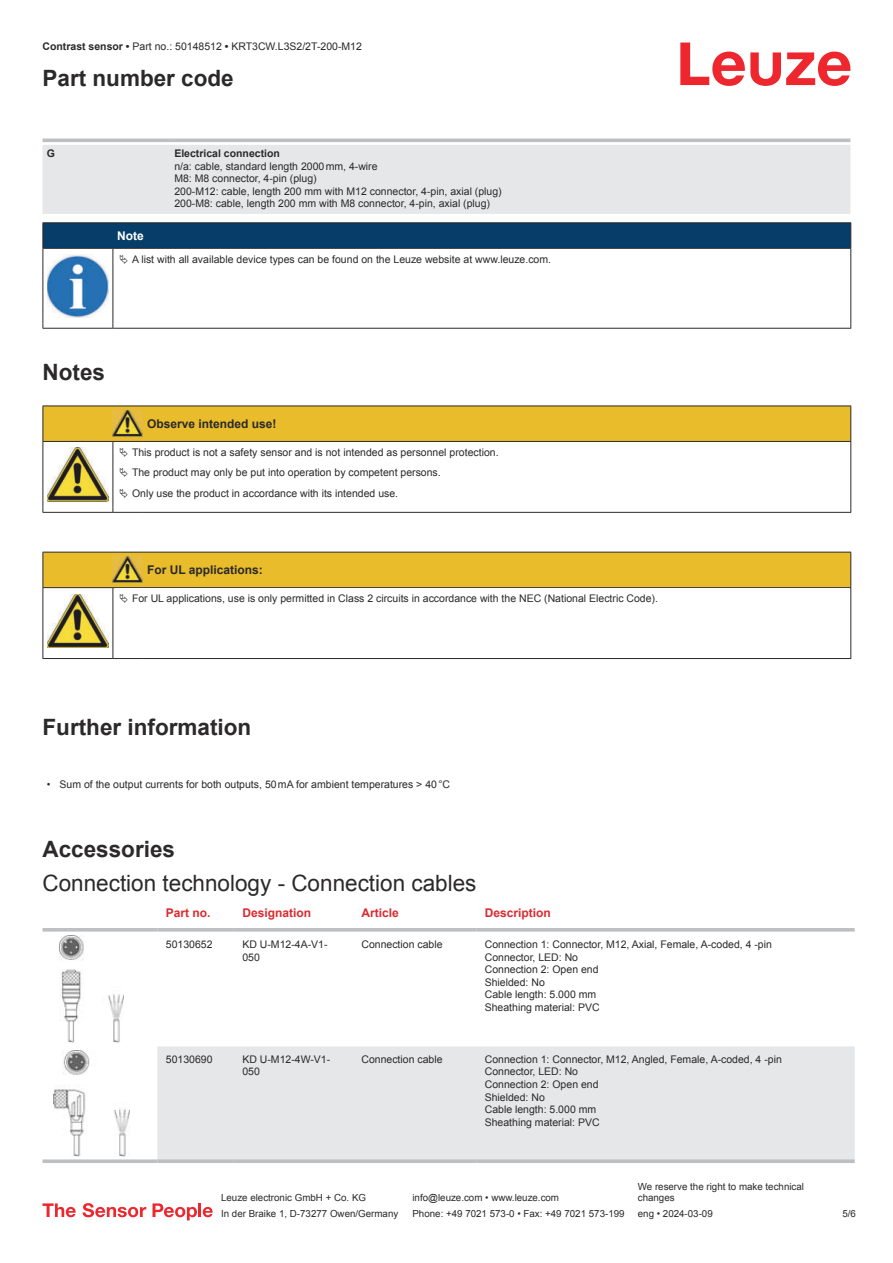
<style>
.page{position:relative;width:893px;height:1263px;background:#fff}
.page>*{position:absolute;margin:0;border:0;box-sizing:border-box;transform-origin:0 0}
.t1{font:700 22.5px "Arial";color:#2b292a}
.t2{font:22.5px "Arial";color:#2b292a}
.t3{font:700 12px "Arial";color:#2b292a}
.t4{font:700 12px "Arial";color:#db2a30}
.t5{font:700 12px "Arial";color:#fff}
.t6{font:10.5px/12.6px "Arial";color:#2b292a}
.t7{font:700 10.5px "Arial";color:#2b292a}
.t8{font:9.75px/11.7px "Arial";color:#2b292a}
.s1{font-weight:700}
</style>
<div class="page">
<svg style="left:680px;top:43px;width:170px;height:43px"></svg>
<svg style="left:43px;top:138px;width:807px;height:1px"></svg>
<div style="left:43px;top:145px;width:807px;height:69px;background:#e6e7e9"></div>
<hr style="left:43px;top:139px;width:127px;height:3px;background:#bdbfc1">
<hr style="left:170px;top:139px;width:680px;height:3px;background:#bdbfc1">
<svg style="left:43px;top:931px;width:812px;height:225px"></svg>
<div style="left:157px;top:1046px;width:698px;height:113px;background:#e6e7e9"></div>
<hr style="left:43px;top:928px;width:114px;height:3px;background:#bdbfc1">
<hr style="left:157px;top:928px;width:77px;height:3px;background:#bdbfc1">
<hr style="left:234px;top:928px;width:119px;height:3px;background:#bdbfc1">
<hr style="left:353px;top:928px;width:123px;height:3px;background:#bdbfc1">
<hr style="left:476px;top:928px;width:379px;height:3px;background:#bdbfc1">
<svg style="left:43px;top:1159px;width:114px;height:4px"></svg>
<svg style="left:157px;top:1159px;width:77px;height:4px"></svg>
<svg style="left:234px;top:1159px;width:119px;height:4px"></svg>
<svg style="left:353px;top:1159px;width:123px;height:4px"></svg>
<svg style="left:476px;top:1159px;width:379px;height:4px;fill:#bdbfc1"></svg>
<img style="left:59px;top:936px;width:65px;height:106px">
<img style="left:54px;top:1051px;width:75px;height:106px">
<svg style="left:43px;top:1203px;width:33px;height:14px"></svg>
<svg style="left:83px;top:1203px;width:63px;height:14px"></svg>
<svg style="left:153px;top:1203px;width:44px;height:17px"></svg>
<hr style="left:198px;top:1203px;width:3px;height:14px;background:#ed272d">
<svg style="left:203px;top:1207px;width:10px;height:10px"></svg>
<svg style="left:44px;top:249px;width:806px;height:79px"></svg>
<hr style="left:43px;top:222px;width:70px;height:1px;background:#2b292a">
<hr style="left:43px;top:248px;width:70px;height:1px;background:#2b292a">
<hr style="left:113px;top:222px;width:738px;height:1px;background:#2b292a">
<svg style="left:43px;top:223px;width:808px;height:25px"></svg>
<hr style="left:113px;top:248px;width:738px;height:1px;background:#2b292a">
<hr style="left:43px;top:249px;width:1px;height:75px;background:#2b292a">
<hr style="left:113px;top:249px;width:1px;height:75px;background:#2b292a">
<hr style="left:850px;top:249px;width:1px;height:75px;background:#2b292a">
<hr style="left:43px;top:328px;width:70px;height:1px;background:#2b292a">
<hr style="left:113px;top:328px;width:738px;height:1px;background:#2b292a">
<img style="left:47px;top:255px;width:61px;height:62px">
<div style="left:115px;top:249px;width:734px;height:20px;background:#fff"></div>
<hr style="left:43px;top:512px;width:70px;height:1px;background:#2b292a">
<hr style="left:113px;top:512px;width:30px;height:1px;background:#2b292a">
<hr style="left:143px;top:512px;width:708px;height:1px;background:#2b292a">
<div style="left:44px;top:553px;width:806px;height:34px;background:#e8bc2a"></div>
<hr style="left:43px;top:552px;width:70px;height:1px;background:#2b292a">
<hr style="left:43px;top:552px;width:1px;height:35px;background:#2b292a">
<hr style="left:43px;top:587px;width:70px;height:1px;background:#2b292a">
<hr style="left:113px;top:552px;width:30px;height:1px;background:#2b292a">
<hr style="left:113px;top:587px;width:30px;height:1px;background:#2b292a">
<hr style="left:143px;top:552px;width:708px;height:1px;background:#2b292a">
<hr style="left:850px;top:552px;width:1px;height:35px;background:#2b292a">
<hr style="left:143px;top:587px;width:708px;height:1px;background:#2b292a">
<hr style="left:43px;top:588px;width:1px;height:66px;background:#2b292a">
<hr style="left:113px;top:588px;width:1px;height:66px;background:#2b292a">
<hr style="left:850px;top:588px;width:1px;height:66px;background:#2b292a">
<hr style="left:43px;top:658px;width:70px;height:1px;background:#2b292a">
<hr style="left:113px;top:658px;width:30px;height:1px;background:#2b292a">
<hr style="left:143px;top:658px;width:708px;height:1px;background:#2b292a">
<img style="left:113px;top:556px;width:30px;height:27px">
<img style="left:47px;top:594px;width:61px;height:54px">
<svg style="left:43px;top:406px;width:808px;height:106px"></svg>
<p class="t6" style="left:43px;top:41px;width:321px"><span class="s1">Contrast sensor •</span> Part no.: 50148512 <span class="s1">•</span> KRT3CW.L3S2/2T-200-M12</p>
<h1 class="t1" style="left:43px;top:70px;width:193px">Part number code</h1>
<p class="t7" style="left:47px;top:149px;width:10px">G</p>
<p class="t7" style="left:174px;top:149px;width:107px">Electrical connection</p>
<p class="t6" style="left:174px;top:161px;width:329px">n/a: cable, standard length 2000 mm, 4-wire<br>M8: M8 connector, 4-pin (plug)<br>200-M12: cable, length 200 mm with M12 connector, 4-pin, axial (plug)<br>200-M8: cable, length 200 mm with M8 connector, 4-pin, axial (plug)</p>
<p class="t5" style="left:117px;top:231px;width:28px">Note</p>
<p class="t6" style="left:132px;top:254px;width:421px">A list with all available device types can be found on the Leuze website at www.leuze.com.</p>
<h1 class="t1" style="left:43px;top:363px;width:64px">Notes</h1>
<p class="t3" style="left:147px;top:419px;width:131px">Observe intended use!</p>
<p class="t6" style="left:132px;top:443px;width:368px;line-height:20.2px">This product is not a safety sensor and is not intended as personnel protection.<br>The product may only be put into operation by competent persons.<br>Only use the product in accordance with its intended use.</p>
<p class="t3" style="left:147px;top:565px;width:117px">For UL applications:</p>
<p class="t6" style="left:132px;top:593px;width:527px">For UL applications, use is only permitted in Class 2 circuits in accordance with the NEC (National Electric Code).</p>
<h1 class="t1" style="left:43px;top:719px;width:210px">Further information</h1>
<p class="t6" style="left:47px;top:779px;width:405px">• Sum of the output currents for both outputs, 50 mA for ambient temperatures &gt; 40 °C</p>
<h1 class="t1" style="left:43px;top:841px;width:134px">Accessories</h1>
<h1 class="t2" style="left:43px;top:874px;width:435px">Connection technology - Connection cables</h1>
<p class="t4" style="left:166px;top:908px;width:46px">Part no.</p>
<p class="t4" style="left:242px;top:908px;width:70px">Designation</p>
<p class="t4" style="left:361px;top:908px;width:39px">Article</p>
<p class="t4" style="left:485px;top:908px;width:68px">Description</p>
<p class="t6" style="left:166px;top:939px;width:48px">50130652</p>
<p class="t6" style="left:242px;top:939px;width:87px">KD U-M12-4A-V1-<br>050</p>
<p class="t6" style="left:361px;top:939px;width:83px">Connection cable</p>
<p class="t6" style="left:485px;top:939px;width:289px">Connection 1: Connector, M12, Axial, Female, A-coded, 4 -pin<br>Connector, LED: No<br>Connection 2: Open end<br>Shielded: No<br>Cable length: 5.000 mm<br>Sheathing material: PVC</p>
<p class="t6" style="left:166px;top:1054px;width:48px">50130690</p>
<p class="t6" style="left:242px;top:1054px;width:89px">KD U-M12-4W-V1-<br>050</p>
<p class="t6" style="left:361px;top:1054px;width:83px">Connection cable</p>
<p class="t6" style="left:485px;top:1054px;width:299px">Connection 1: Connector, M12, Angled, Female, A-coded, 4 -pin<br>Connector, LED: No<br>Connection 2: Open end<br>Shielded: No<br>Cable length: 5.000 mm<br>Sheathing material: PVC</p>
<p class="t8" style="left:221px;top:1193px;width:146px">Leuze electronic GmbH + Co. KG</p>
<p class="t8" style="left:412px;top:1193px;width:148px">info@leuze.com • www.leuze.com</p>
<p class="t8" style="left:638px;top:1181px;width:168px">We reserve the right to make technical changes</p>
<p class="t8" style="left:221px;top:1209px;width:179px">In der Braike 1, D-73277 Owen/Germany</p>
<p class="t8" style="left:412px;top:1209px;width:214px">Phone: +49 7021 573-0 • Fax: +49 7021 573-199</p>
<p class="t8" style="left:638px;top:1209px;width:76px">eng • 2024-03-09</p>
<p class="t8" style="left:842px;top:1209px;width:15px">5 /6</p>
</div>
